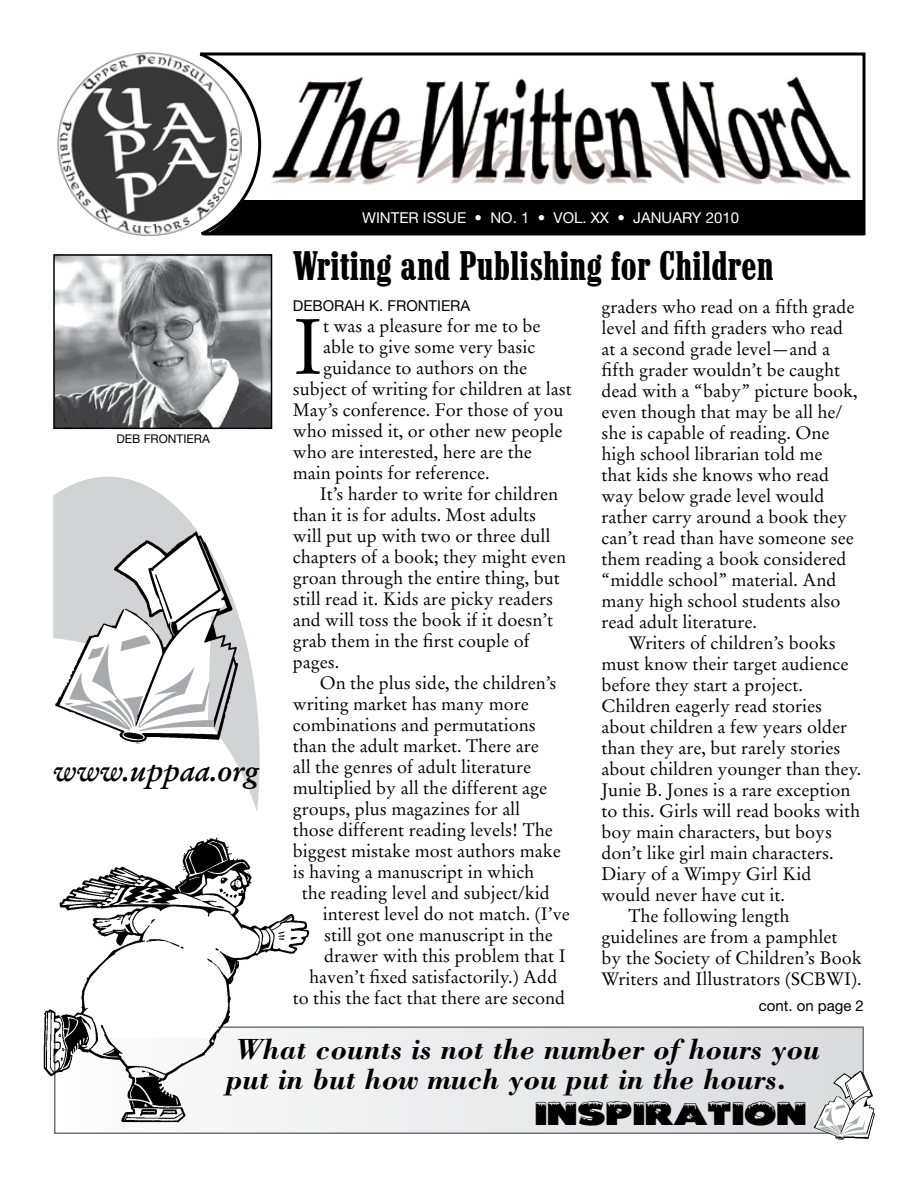
<style>
.page{position:relative;width:918px;height:1188px;background:#fff}
.page>*{position:absolute;margin:0;border:0;box-sizing:border-box;transform-origin:0 0}
.t1{font:77.85px "Stempel Garamond";color:#000}
.t2{font:42px "Marlboro";color:#000}
.t3{font:36px "Chilled";color:#000}
.t4{font:italic 700 30px/30px "Bodoni";color:#000}
.t5{font:italic 700 30px "Stempel Garamond";color:#000}
.t6{font:18px/21px "Stempel Garamond";color:#000}
.t7{font:15px "Helvetica Neue";color:#fff}
.t8{font:15px "Helvetica Neue";color:#000}
.t9{font:12px "Helvetica Neue";color:#000}
</style>
<div class="page">
<img style="left:57px;top:52px;width:129px;height:184px">
<svg style="left:186px;top:52px;width:680px;height:184px"></svg>
<div style="left:204px;top:200px;width:660px;height:35px;background:#000"></div>
<img style="left:262px;top:70px;width:595px;height:121px">
<div style="left:55px;top:1027px;width:808px;height:106px;background:#e6e7e8"></div>
<img style="left:56px;top:257px;width:213px;height:169px">
<div style="left:53px;top:254px;width:219px;height:175px;border:2px solid #000"></div>
<img style="left:807px;top:1067px;width:68px;height:73px">
<svg style="left:53px;top:477px;width:207px;height:335px"></svg>
<img style="left:53px;top:522px;width:192px;height:239px">
<img style="left:43px;top:837px;width:276px;height:291px">
<p class="t7" style="left:362px;top:208px;width:379px">WINTER ISSUE • NO. 1 • VOL. XX • JANUARY 2010</p>
<p class="t9" style="left:116px;top:432px;width:95px">DEB FRONTIERA</p>
<h3 class="t5" style="left:54px;top:753px;width:207px">www.uppaa.org</h3>
<h2 class="t2" style="left:293px;top:243px;width:483px">Writing and Publishing for Children</h2>
<p class="t8" style="left:293px;top:296px;width:179px">DEBORAH K. FRONTIERA</p>
<h1 class="t1" style="left:293px;top:300px;width:32px">I</h1>
<p class="t6" style="left:323px;top:315px;width:219px">t was a pleasure for me to be</p>
<p class="t6" style="left:323px;top:336px;width:214px">able to give some very basic</p>
<p class="t6" style="left:323px;top:357px;width:206px">guidance to authors on the</p>
<p class="t6" style="left:293px;top:378px;width:281px">subject of writing for children at last</p>
<p class="t6" style="left:293px;top:399px;width:272px">May’s conference. For those of you</p>
<p class="t6" style="left:293px;top:420px;width:271px">who missed it, or other new people</p>
<p class="t6" style="left:293px;top:441px;width:240px">who are interested, here are the</p>
<p class="t6" style="left:293px;top:462px;width:198px">main points for reference.</p>
<p class="t6" style="left:320px;top:483px;width:240px">It’s harder to write for children</p>
<p class="t6" style="left:293px;top:504px;width:245px">than it is for adults. Most adults</p>
<p class="t6" style="left:293px;top:525px;width:259px">will put up with two or three dull</p>
<p class="t6" style="left:293px;top:546px;width:275px">chapters of a book; they might even</p>
<p class="t6" style="left:293px;top:567px;width:269px">groan through the entire thing, but</p>
<p class="t6" style="left:293px;top:588px;width:262px">still read it. Kids are picky readers</p>
<p class="t6" style="left:293px;top:609px;width:262px">and will toss the book if it doesn’t</p>
<p class="t6" style="left:293px;top:630px;width:239px">grab them in the first couple of</p>
<p class="t6" style="left:293px;top:651px;width:48px">pages.</p>
<p class="t6" style="left:320px;top:672px;width:238px">On the plus side, the children’s</p>
<p class="t6" style="left:293px;top:693px;width:237px">writing market has many more</p>
<p class="t6" style="left:293px;top:714px;width:245px">combinations and permutations</p>
<p class="t6" style="left:293px;top:735px;width:247px">than the adult market. There are</p>
<p class="t6" style="left:293px;top:756px;width:240px">all the genres of adult literature</p>
<p class="t6" style="left:293px;top:777px;width:256px">multiplied by all the different age</p>
<p class="t6" style="left:293px;top:798px;width:229px">groups, plus magazines for all</p>
<p class="t6" style="left:293px;top:819px;width:261px">those different reading levels! The</p>
<p class="t6" style="left:293px;top:840px;width:269px">biggest mistake most authors make</p>
<p class="t6" style="left:293px;top:861px;width:243px">is having a manuscript in which</p>
<p class="t6" style="left:302px;top:882px;width:250px">the reading level and subject/kid</p>
<p class="t6" style="left:323px;top:903px;width:248px">interest level do not match. (I’ve</p>
<p class="t6" style="left:324px;top:924px;width:230px">still got one manuscript in the</p>
<p class="t6" style="left:324px;top:945px;width:243px">drawer with this problem that I</p>
<p class="t6" style="left:309px;top:966px;width:250px">haven’t fixed satisfactorily.) Add</p>
<p class="t6" style="left:293px;top:987px;width:274px">to this the fact that there are second</p>
<p class="t6" style="left:602px;top:296px;width:258px">graders who read on a fifth grade level and fifth graders who read at a second grade level—and a fifth grader wouldn’t be caught dead with a “baby” picture book, even though that may be all he/ she is capable of reading. One high school librarian told me<br>that kids she knows who read way below grade level would rather carry around a book they can’t read than have someone see them reading a book considered “middle school” material. And many high school students also read adult literature.</p>
<p class="t6" style="left:629px;top:632px;width:209px">Writers of children’s books</p>
<p class="t6" style="left:602px;top:653px;width:248px">must know their target audience</p>
<p class="t6" style="left:602px;top:674px;width:203px">before they start a project.</p>
<p class="t6" style="left:602px;top:695px;width:222px">Children eagerly read stories</p>
<p class="t6" style="left:602px;top:716px;width:247px">about children a few years older</p>
<p class="t6" style="left:602px;top:737px;width:241px">than they are, but rarely stories</p>
<p class="t6" style="left:602px;top:758px;width:261px">about children younger than they.</p>
<p class="t6" style="left:602px;top:779px;width:250px">Junie B. Jones is a rare exception</p>
<p class="t6" style="left:602px;top:800px;width:260px">to this. Girls will read books with</p>
<p class="t6" style="left:602px;top:821px;width:232px">boy main characters, but boys</p>
<p class="t6" style="left:602px;top:842px;width:234px">don’t like girl main characters.</p>
<p class="t6" style="left:602px;top:863px;width:211px">Diary of a Wimpy Girl Kid</p>
<p class="t6" style="left:602px;top:884px;width:185px">would never have cut it.</p>
<p class="t6" style="left:629px;top:905px;width:163px">The following length</p>
<p class="t6" style="left:602px;top:926px;width:237px">guidelines are from a pamphlet</p>
<p class="t6" style="left:602px;top:947px;width:262px">by the Society of Children’s Book</p>
<p class="t6" style="left:602px;top:968px;width:262px">Writers and Illustrators (SCBWI).</p>
<p class="t8" style="left:759px;top:996px;width:107px">CONT. ON PAGE 2</p>
<h3 class="t4" style="left:226px;top:1034px;width:595px;text-indent:10px">What counts is not the number of hours you put in but how much you put in the hours.</h3>
<h3 class="t3" style="left:535px;top:1094px;width:274px">INSPIRATION</h3>
</div>
